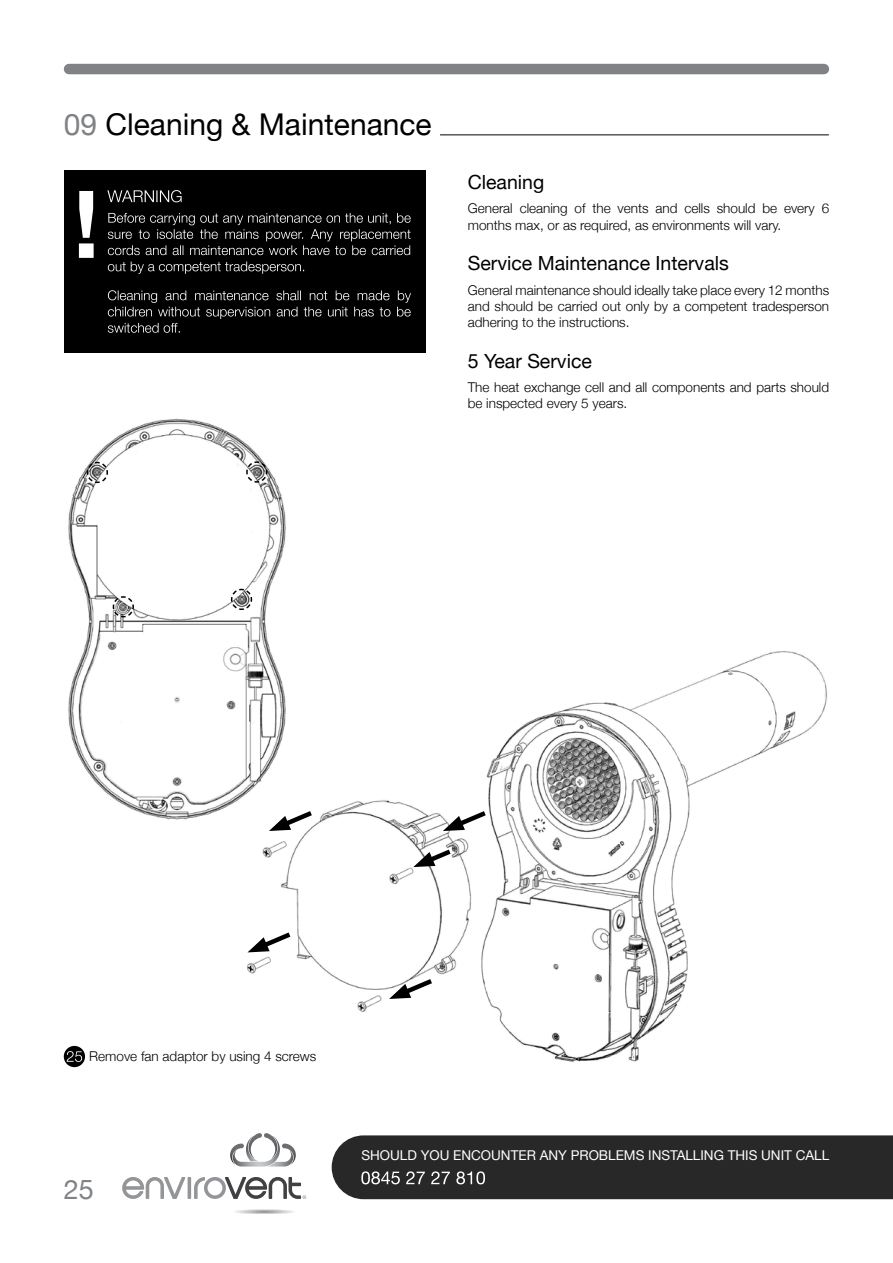
<style>
.page{position:relative;width:893px;height:1263px;background:#fff}
.page>*{position:absolute;margin:0;border:0;box-sizing:border-box;transform-origin:0 0}
.t1{font:30px "Helvetica Neue";color:#000}
.t2{font:27px "Helvetica Neue";color:#808285}
.t3{font:19.5px "Helvetica Neue";color:#000}
.t4{font:300 13.5px/16.2px "Helvetica Neue";color:#000}
.t5{font:13.5px "Helvetica Neue";color:#fff}
.s1{color:#808285}
</style>
<div class="page">
<div style="left:332px;top:1135px;width:561px;height:64px;background:#292829"></div>
<div style="left:69px;top:64px;width:755px;height:10px;background:#808285"></div>
<svg style="left:122px;top:1177px;width:184px;height:22px"></svg>
<svg style="left:230px;top:1133px;width:66px;height:33px"></svg>
<div style="left:233px;top:1209px;width:62px;height:5px;background:#f4f5f5;border-radius:50%"></div>
<svg style="left:235px;top:1209px;width:58px;height:5px"></svg>
<hr style="left:440px;top:135px;width:389px;height:1px;background:#000">
<img style="left:247px;top:651px;width:581px;height:412px">
<img style="left:68px;top:418px;width:223px;height:404px">
<svg style="left:443px;top:807px;width:48px;height:25px"></svg>
<svg style="left:269px;top:807px;width:48px;height:25px"></svg>
<svg style="left:247px;top:929px;width:48px;height:24px"></svg>
<svg style="left:389px;top:975px;width:48px;height:25px"></svg>
<svg style="left:413px;top:846px;width:43px;height:22px"></svg>
<svg style="left:245px;top:461px;width:23px;height:22px"></svg>
<svg style="left:230px;top:588px;width:23px;height:23px"></svg>
<svg style="left:112px;top:595px;width:23px;height:23px"></svg>
<svg style="left:86px;top:461px;width:23px;height:23px"></svg>
<div style="left:64px;top:1046px;width:21px;height:21px;background:#000;border-radius:50%"></div>
<svg style="left:67px;top:1051px;width:15px;height:11px"></svg>
<div style="left:64px;top:170px;width:361px;height:183px;background:#000"></div>
<svg style="left:79px;top:191px;width:15px;height:67px"></svg>
<svg style="left:108px;top:290px;width:303px;height:43px"></svg>
<svg style="left:108px;top:262px;width:196px;height:12px"></svg>
<svg style="left:108px;top:213px;width:303px;height:42px"></svg>
<svg style="left:107px;top:190px;width:75px;height:12px"></svg>
<h1 class="t1" style="left:64px;top:103px;width:369px"><span class="s1">09</span> Cleaning &amp; Maintenance</h1>
<h3 class="t3" style="left:468px;top:168px;width:78px">Cleaning</h3>
<p class="t4" style="left:468px;top:200px;width:363px">General cleaning of the vents and cells should be every 6 months max, or as required, as environments will vary.</p>
<h3 class="t3" style="left:468px;top:249px;width:263px">Service Maintenance Intervals</h3>
<p class="t4" style="left:468px;top:281px;width:363px;text-align:justify">General maintenance should ideally take place every 12 months and should be carried out only by a competent tradesperson adhering to the instructions.</p>
<h3 class="t3" style="left:468px;top:346px;width:126px">5 Year Service</h3>
<p class="t4" style="left:468px;top:379px;width:363px">The heat exchange cell and all components and parts should be inspected every 5 years.</p>
<p class="t4" style="left:89px;top:1047px;width:229px">Remove fan adaptor by using 4 screws</p>
<h2 class="t2" style="left:64px;top:1170px;width:32px">25</h2>
<p class="t5" style="left:361px;top:1146px;width:469px">SHOULD YOU ENCOUNTER ANY PROBLEMS INSTALLING THIS UNIT CALL</p>
</div>
